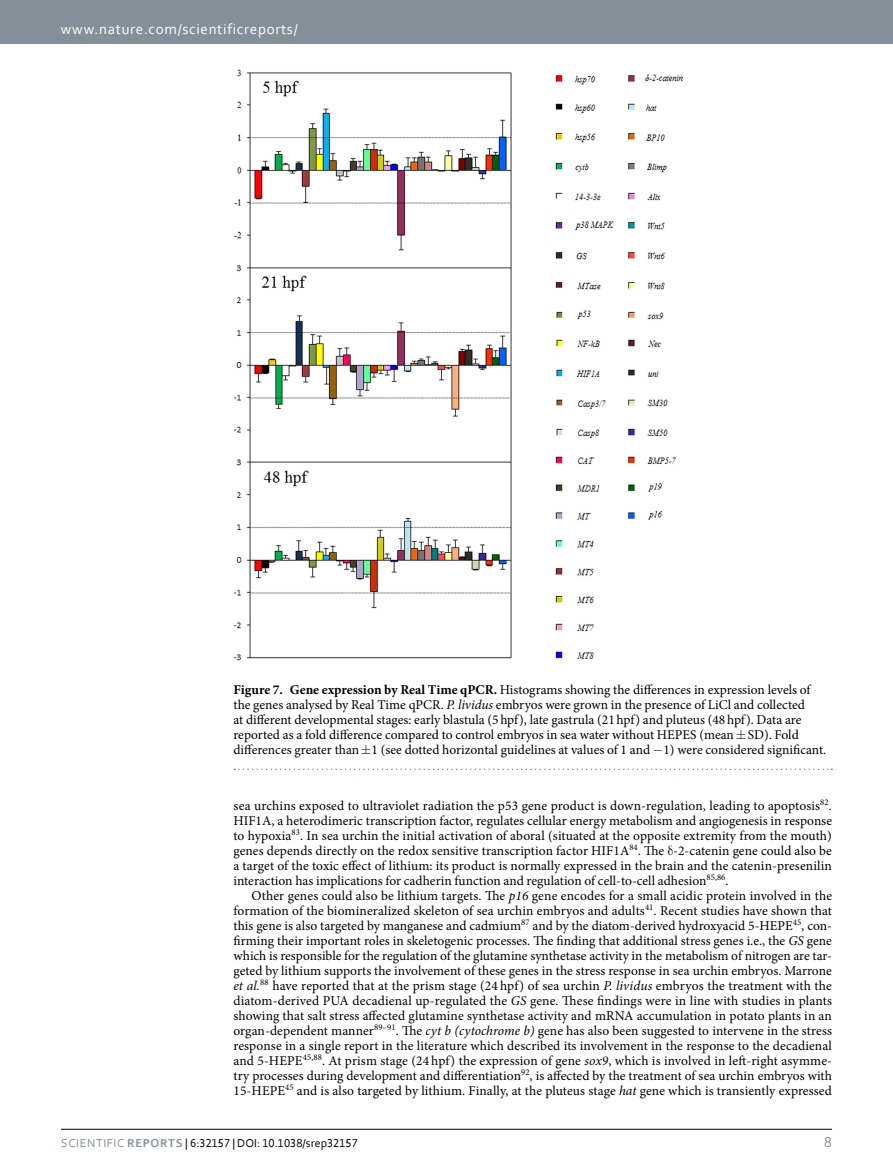
<style>
.page{position:relative;width:893px;height:1174px;background:#fff}
.page>*{position:absolute;margin:0;border:0;box-sizing:border-box;transform-origin:0 0}
.t1{font:15px "Corbel";letter-spacing:.045em;color:#fff}
.t2{font:15px "Corbel";color:#839097}
.t3{font:13.5px/15px "Minion Pro";color:#000;text-align:justify}
.t4{font:12px "Corbel";color:#000}
.s1{font-weight:700}
.s2{font-style:italic}
.s3{color:#839097}
.s4{font-weight:700;color:#839097}
</style>
<div class="page">
<div style="left:0;top:0;width:893px;height:43px;background:#839097"></div>
<hr style="left:61px;top:1129px;width:771px;height:1px;background:#000">
<img style="left:233px;top:70px;width:450px;height:591px">
<svg style="left:234px;top:768px;width:598px;height:2px"></svg>
<p class="t1" style="left:61px;top:19px;width:238px">www.nature.com/scientificreports/</p>
<p class="t3" style="left:233px;top:682px;width:594px;text-align:left"><span class="s1">Figure 7. Gene expression by Real Time qPCR.</span> Histograms showing the differences in expression levels of the genes analysed by Real Time qPCR. <span class="s2">P. lividus</span> embryos were grown in the presence of LiCl and collected<br>at different developmental stages: early blastula (5hpf), late gastrula (21hpf) and pluteus (48hpf). Data are reported as a fold difference compared to control embryos in sea water without HEPES (mean SD). Fold differences greater than 1 (see dotted horizontal guidelines at values of 1 and −1) were considered significant.</p>
<p class="t3" style="left:233px;top:798px;width:600px">sea urchins exposed to ultraviolet radiation the p53 gene product is down-regulation, leading to apoptosis<sup>82</sup>.<br>HIF1A, a heterodimeric transcription factor, regulates cellular energy metabolism and angiogenesis in response to hypoxia<sup>83</sup>. In sea urchin the initial activation of aboral (situated at the opposite extremity from the mouth) genes depends directly on the redox sensitive transcription factor HIF1A<sup>84</sup>. The -2-catenin gene could also be a target of the toxic effect of lithium: its product is normally expressed in the brain and the catenin-presenilin interaction has implications for cadherin function and regulation of cell-to-cell adhesion<sup>85,86</sup>.</p>
<p class="t3" style="left:233px;top:888px;width:600px;text-indent:18px">Other genes could also be lithium targets. The <span class="s2">p16</span> gene encodes for a small acidic protein involved in the formation of the biomineralized skeleton of sea urchin embryos and adults<sup>41</sup>. Recent studies have shown that this gene is also targeted by manganese and cadmium<sup>87</sup> and by the diatom-derived hydroxyacid 5-HEPE<sup>45</sup>, con&shy;firming their important roles in skeletogenic processes. The finding that additional stress genes i.e., the <span class="s2">GS</span> gene which is responsible for the regulation of the glutamine synthetase activity in the metabolism of nitrogen are tar&shy;geted by lithium supports the involvement of these genes in the stress response in sea urchin embryos. Marrone <span class="s2">et al.</span><sup>88</sup> have reported that at the prism stage (24 hpf) of sea urchin <span class="s2">P. lividus</span> embryos the treatment with the diatom-derived PUA decadienal up-regulated the <span class="s2">GS</span> gene. These findings were in line with studies in plants showing that salt stress affected glutamine synthetase activity and mRNA accumulation in potato plants in an organ-dependent manner<sup>89–91</sup>. The <span class="s2">cyt b (cytochrome b)</span> gene has also been suggested to intervene in the stress response in a single report in the literature which described its involvement in the response to the decadienal and 5-HEPE<sup>45,88</sup>. At prism stage (24 hpf) the expression of gene <span class="s2">sox9</span>, which is involved in left-right asymme&shy;try processes during development and differentiation<sup>92</sup>, is affected by the treatment of sea urchin embryos with 15-HEPE<sup>45</sup> and is also targeted by lithium. Finally, at the pluteus stage <span class="s2">hat</span> gene which is transiently expressed</p>
<p class="t4" style="left:61px;top:1135px;width:298px"><span class="s3">Scientific</span> <span class="s4">REPORTS</span> | 6:32157 | DOI: 10.1038/srep32157</p>
<p class="t2" style="left:824px;top:1132px;width:9px">8</p>
</div>
